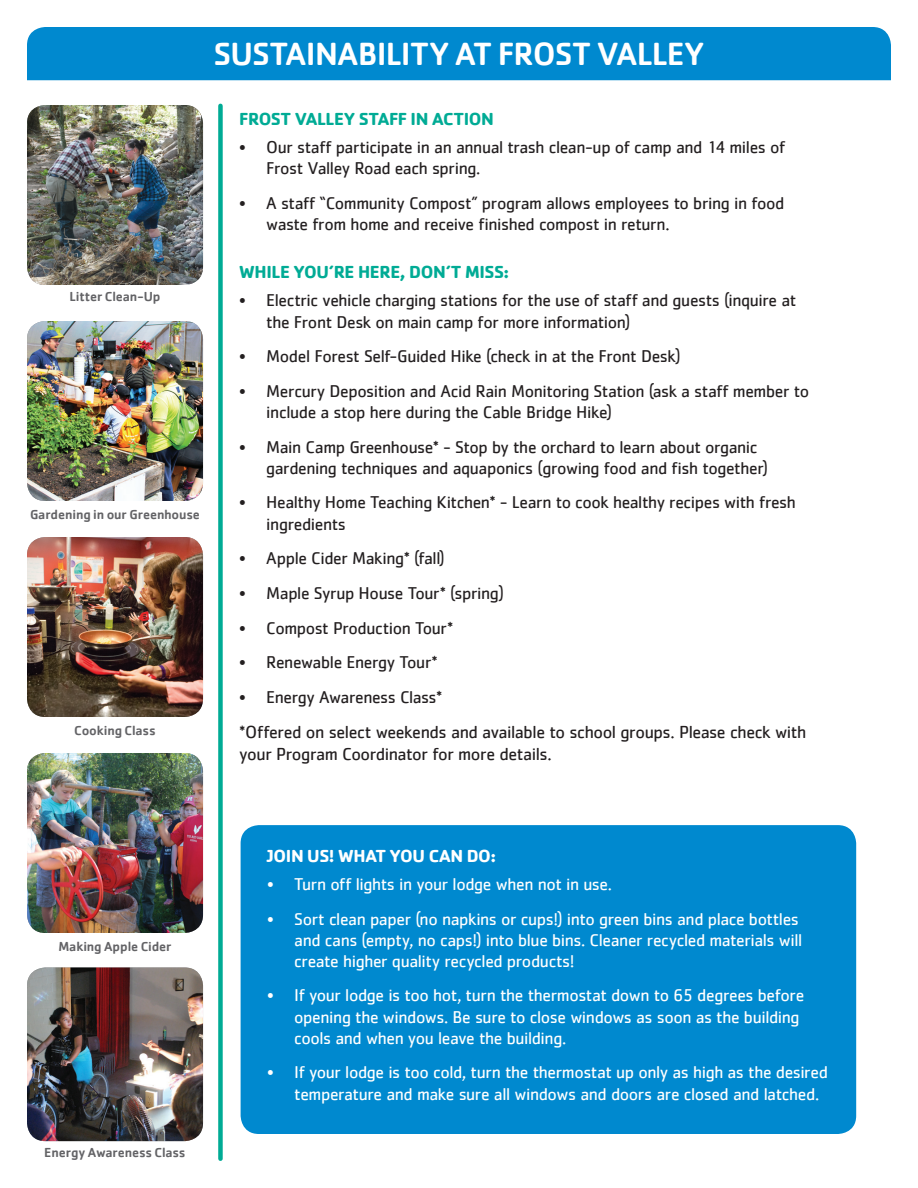
<style>
.page{position:relative;width:918px;height:1188px;background:#fff}
.page>*{position:absolute;margin:0;border:0;box-sizing:border-box;transform-origin:0 0}
.t1{font:500 33.15px "Cachet";letter-spacing:-.02em;color:#fff}
.t2{font:18px/21.6px "Cachet";letter-spacing:-.025em;color:#231f20}
.t3{font:700 18px "Cachet";letter-spacing:-.02em;color:#00ab95}
.t4{font:700 18px "Cachet";letter-spacing:-.02em;color:#fff}
.t5{font:17.7px/21.1px "Cachet";letter-spacing:-.025em;color:#231f20}
.t6{font:17.7px/21.1px "Cachet";letter-spacing:-.025em;color:#fff}
.t7{font:500 13.5px "Cachet";letter-spacing:-.005em;color:#636366}
</style>
<div class="page">
<img style="left:27px;top:105px;width:176px;height:180px">
<img style="left:27px;top:321px;width:176px;height:180px">
<img style="left:27px;top:753px;width:176px;height:180px">
<img style="left:27px;top:537px;width:176px;height:180px">
<img style="left:27px;top:968px;width:176px;height:173px">
<div style="left:218px;top:106px;width:5px;height:1053px;background:#00ab95"></div>
<div style="left:27px;top:27px;width:864px;height:53px;background:#0089cf"></div>
<div style="left:241px;top:825px;width:615px;height:309px;background:#0089cf;border-radius:18px"></div>
<h1 class="t1" style="left:213px;top:34px;width:493px">SUSTAINABILITY AT FROST VALLEY</h1>
<p class="t7" style="left:70px;top:288px;width:93px">Litter Clean-Up</p>
<p class="t7" style="left:30px;top:506px;width:172px">Gardening in our Greenhouse</p>
<p class="t7" style="left:74px;top:722px;width:83px">Cooking Class</p>
<p class="t3" style="left:239px;top:107px;width:256px">FROST VALLEY STAFF IN ACTION</p>
<p class="t5" style="left:266px;top:136px;width:520px;text-indent:-27px">• Our staff participate in an annual trash clean-up of camp and 14 miles of<br>Frost Valley Road each spring.</p>
<p class="t5" style="left:266px;top:192px;width:520px;text-indent:-27px">• A staff “Community Compost” program allows employees to bring in food waste from home and receive finished compost in return.</p>
<p class="t3" style="left:239px;top:261px;width:272px">WHILE YOU’RE HERE, DON’T MISS:</p>
<p class="t5" style="left:266px;top:290px;width:532px;text-indent:-27px">• Electric vehicle charging stations for the use of staff and guests (inquire at the Front Desk on main camp for more information)</p>
<p class="t5" style="left:239px;top:345px;width:443px">• Model Forest Self-Guided Hike (check in at the Front Desk)</p>
<p class="t5" style="left:266px;top:380px;width:544px;text-indent:-27px">• Mercury Deposition and Acid Rain Monitoring Station (ask a staff member to include a stop here during the Cable Bridge Hike)</p>
<p class="t5" style="left:266px;top:436px;width:503px;text-indent:-27px">• Main Camp Greenhouse* - Stop by the orchard to learn about organic gardening techniques and aquaponics (growing food and fish together)</p>
<p class="t5" style="left:266px;top:492px;width:531px;text-indent:-27px">• Healthy Home Teaching Kitchen* - Learn to cook healthy recipes with fresh ingredients</p>
<p class="t5" style="left:239px;top:547px;width:207px">• Apple Cider Making* (fall)</p>
<p class="t5" style="left:239px;top:582px;width:266px">• Maple Syrup House Tour* (spring)</p>
<p class="t5" style="left:239px;top:617px;width:216px">• Compost Production Tour*</p>
<p class="t5" style="left:239px;top:651px;width:200px">• Renewable Energy Tour*</p>
<p class="t5" style="left:239px;top:686px;width:205px">• Energy Awareness Class*</p>
<p class="t2" style="left:239px;top:721px;width:569px">*Offered on select weekends and available to school groups. Please check with your Program Coordinator for more details.</p>
<p class="t7" style="left:58px;top:938px;width:115px">Making Apple Cider</p>
<p class="t7" style="left:44px;top:1144px;width:143px">Energy Awareness Class</p>
<p class="t4" style="left:267px;top:844px;width:230px">JOIN US! WHAT YOU CAN DO:</p>
<p class="t6" style="left:267px;top:873px;width:346px">• Turn off lights in your lodge when not in use.</p>
<p class="t6" style="left:294px;top:908px;width:510px;text-indent:-27px">• Sort clean paper (no napkins or cups!) into green bins and place bottles and cans (empty, no caps!) into blue bins. Cleaner recycled materials will create higher quality recycled products!</p>
<p class="t6" style="left:294px;top:985px;width:512px;text-indent:-27px">• If your lodge is too hot, turn the thermostat down to 65 degrees before opening the windows. Be sure to close windows as soon as the building cools and when you leave the building.</p>
<p class="t6" style="left:294px;top:1062px;width:535px;text-indent:-27px">• If your lodge is too cold, turn the thermostat up only as high as the desired temperature and make sure all windows and doors are closed and latched.</p>
</div>
